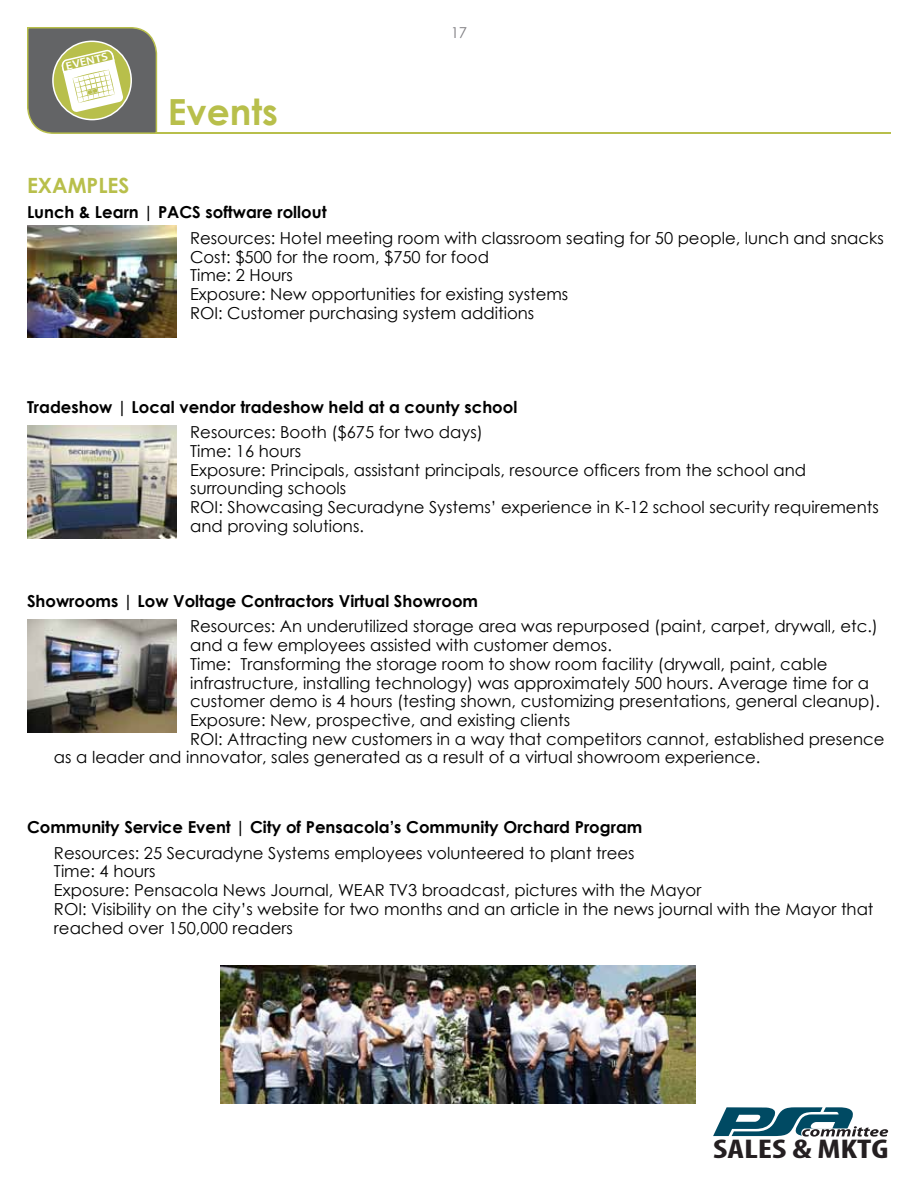
<style>
.page{position:relative;width:918px;height:1188px;background:#fff}
.page>*{position:absolute;margin:0;border:0;box-sizing:border-box;transform-origin:0 0}
.t1{font:700 36px "Century Gothic";color:#b8bf4b}
.t2{font:700 condensed 27.15px "Myriad Pro";color:#241f21;scale:1.34 1}
.t3{font:700 21px "Century Gothic";color:#b8bf4b}
.t4{font:16.5px/18.8px "Century Gothic";color:#000}
.t5{font:700 16.5px "Century Gothic";color:#000}
.t6{font:15px "Century Gothic";color:#807f83}
.t7{font:600 10.95px "Myriad Pro";color:#fff;scale:1.17 1}
</style>
<div class="page">
<svg style="left:713px;top:1107px;width:175px;height:30px"></svg>
<hr style="left:150px;top:132px;width:741px;height:2px;background:#b8bf4b">
<svg style="left:27px;top:27px;width:131px;height:107px"></svg>
<img style="left:221px;top:966px;width:475px;height:137px">
<img style="left:27px;top:620px;width:150px;height:112px">
<img style="left:27px;top:226px;width:150px;height:112px">
<img style="left:27px;top:426px;width:150px;height:112px">
<p class="t7" style="left:65px;top:59px;width:38px;rotate:-13deg">EVENTS</p>
<h1 class="t1" style="left:168px;top:84px;width:112px">Events</h1>
<p class="t6" style="left:451px;top:22px;width:18px">17</p>
<p class="t3" style="left:27px;top:169px;width:104px">EXAMPLES</p>
<p class="t5" style="left:27px;top:200px;width:301px">Lunch &amp; Learn | PACS software rollout</p>
<p class="t4" style="left:190px;top:228px;width:695px">Resources: Hotel meeting room with classroom seating for 50 people, lunch and snacks Cost: $500 for the room, $750 for food<br>Time: 2 Hours<br>Exposure: New opportunities for existing systems<br>ROI: Customer purchasing system additions</p>
<p class="t5" style="left:27px;top:394px;width:492px">Tradeshow | Local vendor tradeshow held at a county school</p>
<p class="t4" style="left:190px;top:422px;width:690px">Resources: Booth ($675 for two days)<br>Time: 16 hours<br>Exposure: Principals, assistant principals, resource officers from the school and surrounding schools<br>ROI: Showcasing Securadyne Systems’ experience in K-12 school security requirements and proving solutions.</p>
<p class="t5" style="left:27px;top:588px;width:453px">Showrooms | Low Voltage Contractors Virtual Showroom</p>
<p class="t4" style="left:190px;top:617px;width:689px">Resources: An underutilized storage area was repurposed (paint, carpet, drywall, etc.)</p>
<p class="t4" style="left:190px;top:635px;width:423px">and a few employees assisted with customer demos.</p>
<p class="t4" style="left:190px;top:654px;width:639px">Time: Transforming the storage room to show room facility (drywall, paint, cable</p>
<p class="t4" style="left:190px;top:673px;width:680px">infrastructure, installing technology) was approximately 500 hours. Average time for a</p>
<p class="t4" style="left:190px;top:692px;width:691px">customer demo is 4 hours (testing shown, customizing presentations, general cleanup).</p>
<p class="t4" style="left:190px;top:710px;width:382px">Exposure: New, prospective, and existing clients</p>
<p class="t4" style="left:190px;top:729px;width:696px">ROI: Attracting new customers in a way that competitors cannot, established presence</p>
<p class="t4" style="left:54px;top:748px;width:708px">as a leader and innovator, sales generated as a result of a virtual showroom experience.</p>
<p class="t5" style="left:27px;top:815px;width:617px">Community Service Event | City of Pensacola’s Community Orchard Program</p>
<p class="t4" style="left:54px;top:843px;width:821px">Resources: 25 Securadyne Systems employees volunteered to plant trees<br>Time: 4 hours<br>Exposure: Pensacola News Journal, WEAR TV3 broadcast, pictures with the Mayor<br>ROI: Visibility on the city’s website for two months and an article in the news journal with the Mayor that reached over 150,000 readers</p>
<h2 class="t2" style="left:713px;top:1132px;width:133px">SALES &amp; MKTG</h2>
</div>
